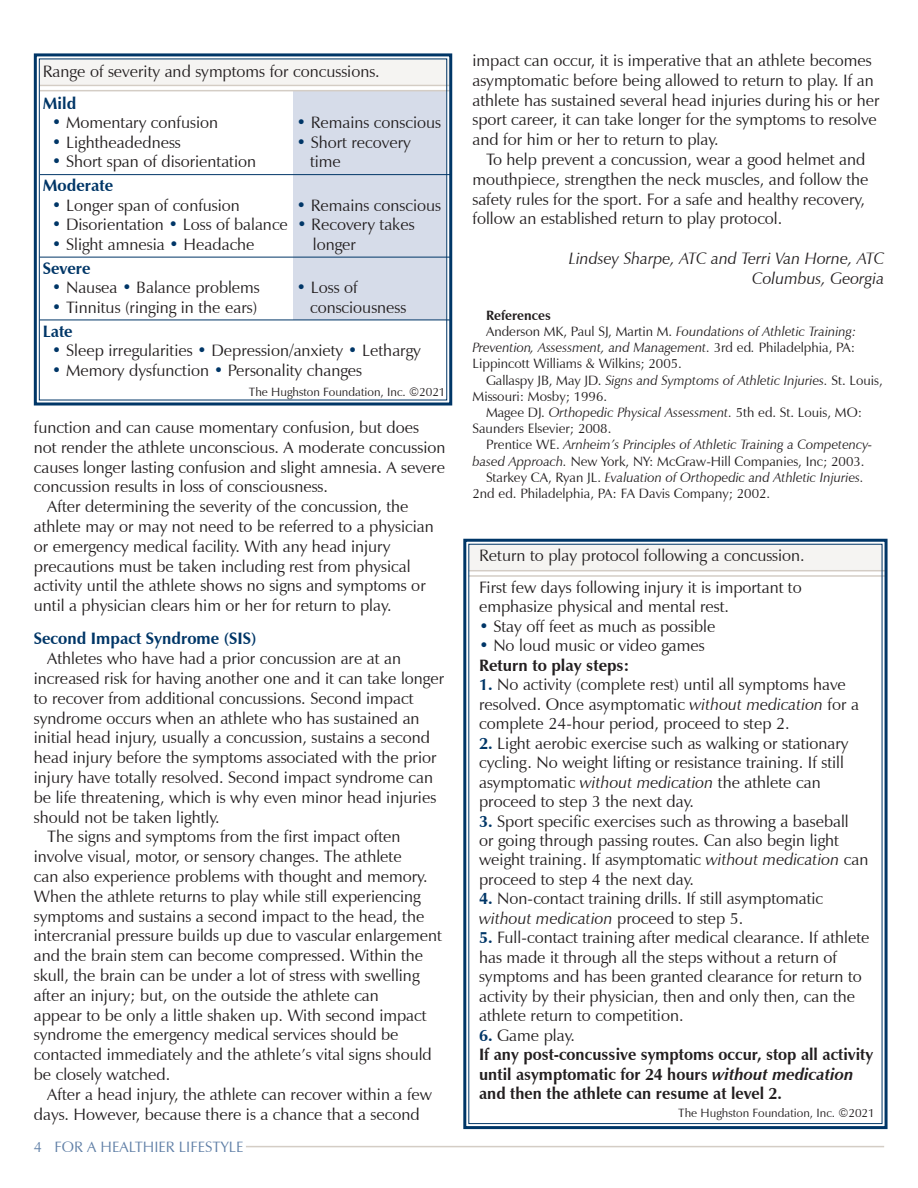
<style>
.page{position:relative;width:918px;height:1188px;background:#fff}
.page>*{position:absolute;margin:0;border:0;box-sizing:border-box;transform-origin:0 0}
.body{font:16.5px/19.8px "Zapf Humanist 601 BT";color:#231f20}
.labels{font:16.5px/19.5px "Zapf Humanist 601 BT";color:#231f20}
.labels-2{font:700 16.5px/19.5px "Zapf Humanist 601 BT";color:#231f20}
.author{font:italic 16.5px "Zapf Humanist 601 BT";color:#231f20}
.figures{font:16.5px "Zapf Humanist 601 BT";color:#231f20}
.par_heading{font:700 16.5px "Zapf Humanist 601 BT";color:#003667}
.labels-3{font:700 16.5px "Zapf Humanist 601 BT";color:#003667}
.t1{font:15px "Zapf Humanist 601 BT";color:#6180a7}
.reference{font:13.5px/16.2px "Zapf Humanist 601 BT";color:#231f20}
.reference-2{font:italic 13.5px/16.2px "Zapf Humanist 601 BT";color:#231f20}
.reference-3{font:700 13.5px "Zapf Humanist 601 BT";color:#231f20}
.copyright{font:12px "Zapf Humanist 601 BT";color:#231f20}
.s1{color:#003667}
.s2{font-style:italic}
.s3{font-style:normal}
.s4{font-weight:700;color:#003667}
</style>
<div class="page">
<svg style="left:33px;top:53px;width:420px;height:353px"></svg>
<hr style="left:40px;top:257px;width:411px;height:1px;background:#003667">
<hr style="left:40px;top:320px;width:411px;height:1px;background:#003667">
<svg style="left:463px;top:538px;width:425px;height:592px"></svg>
<hr style="left:246px;top:1146px;width:638px;height:1px;background:#d4cdc5">
<p class="labels" style="left:43px;top:62px;width:338px">Range of severity and symptoms for concussions.</p>
<p class="labels-3" style="left:43px;top:93px;width:35px">Mild</p>
<p class="labels" style="left:52px;top:113px;width:168px"><span class="s1">•</span> Momentary confusion</p>
<p class="labels" style="left:296px;top:113px;width:146px"><span class="s1">•</span> Remains conscious</p>
<p class="labels" style="left:52px;top:132px;width:131px"><span class="s1">•</span> Lightheadedness</p>
<p class="labels" style="left:296px;top:132px;width:116px"><span class="s1">•</span> Short recovery</p>
<p class="labels" style="left:52px;top:152px;width:206px"><span class="s1">•</span> Short span of disorientation</p>
<p class="labels" style="left:310px;top:152px;width:32px">time</p>
<p class="labels-3" style="left:43px;top:175px;width:72px">Moderate</p>
<p class="labels" style="left:52px;top:195px;width:190px"><span class="s1">•</span> Longer span of confusion</p>
<p class="labels" style="left:296px;top:195px;width:146px"><span class="s1">•</span> Remains conscious</p>
<p class="labels" style="left:52px;top:215px;width:364px"><span class="s1">•</span> Disorientation <span class="s1">•</span> Loss of balance <span class="s1">•</span> Recovery takes</p>
<p class="labels" style="left:52px;top:234px;width:204px"><span class="s1">•</span> Slight amnesia <span class="s1">•</span> Headache</p>
<p class="labels" style="left:313px;top:234px;width:45px">longer</p>
<p class="labels-3" style="left:43px;top:258px;width:49px">Severe</p>
<p class="labels" style="left:52px;top:278px;width:209px"><span class="s1">•</span> Nausea <span class="s1">•</span> Balance problems</p>
<p class="labels" style="left:296px;top:278px;width:63px"><span class="s1">•</span> Loss of</p>
<p class="labels" style="left:52px;top:297px;width:207px"><span class="s1">•</span> Tinnitus (ringing in the ears)</p>
<p class="labels" style="left:310px;top:297px;width:98px">consciousness</p>
<p class="labels-3" style="left:43px;top:321px;width:31px">Late</p>
<p class="labels" style="left:52px;top:341px;width:371px"><span class="s1">•</span> Sleep irregularities <span class="s1">•</span> Depression/anxiety <span class="s1">•</span> Lethargy</p>
<p class="labels" style="left:52px;top:360px;width:312px"><span class="s1">•</span> Memory dysfunction <span class="s1">•</span> Personality changes</p>
<p class="copyright" style="left:249px;top:384px;width:198px">The Hughston Foundation, Inc. ©2021</p>
<p class="body" style="left:34px;top:417px;width:413px">function and can cause momentary confusion, but does not render the athlete unconscious. A moderate concussion causes longer lasting confusion and slight amnesia. A severe concussion results in loss of consciousness.</p>
<p class="body" style="left:34px;top:497px;width:402px;text-indent:14px">After determining the severity of the concussion, the athlete may or may not need to be referred to a physician or emergency medical facility. With any head injury precautions must be taken including rest from physical activity until the athlete shows no signs and symptoms or until a physician clears him or her for return to play.</p>
<p class="par_heading" style="left:34px;top:629px;width:224px">Second Impact Syndrome (SIS)</p>
<p class="body" style="left:34px;top:649px;width:412px;text-indent:14px">Athletes who have had a prior concussion are at an increased risk for having another one and it can take longer to recover from additional concussions. Second impact syndrome occurs when an athlete who has sustained an initial head injury, usually a concussion, sustains a second head injury before the symptoms associated with the prior injury have totally resolved. Second impact syndrome can be life threatening, which is why even minor head injuries should not be taken lightly.</p>
<p class="body" style="left:34px;top:827px;width:410px;text-indent:14px">The signs and symptoms from the first impact often involve visual, motor, or sensory changes. The athlete<br>can also experience problems with thought and memory.<br>When the athlete returns to play while still experiencing symptoms and sustains a second impact to the head, the intercranial pressure builds up due to vascular enlargement and the brain stem can become compressed. Within the skull, the brain can be under a lot of stress with swelling after an injury; but, on the outside the athlete can<br>appear to be only a little shaken up. With second impact syndrome the emergency medical services should be contacted immediately and the athlete’s vital signs should be closely watched.</p>
<p class="body" style="left:34px;top:1084px;width:400px;text-indent:14px">After a head injury, the athlete can recover within a few days. However, because there is a chance that a second</p>
<p class="t1" style="left:34px;top:1137px;width:211px">4 FOR A HEALTHIER LIFESTYLE</p>
<p class="body" style="left:472px;top:50px;width:409px">impact can occur, it is imperative that an athlete becomes asymptomatic before being allowed to return to play. If an athlete has sustained several head injuries during his or her sport career, it can take longer for the symptoms to resolve and for him or her to return to play.</p>
<p class="body" style="left:472px;top:149px;width:398px;text-indent:14px">To help prevent a concussion, wear a good helmet and mouthpiece, strengthen the neck muscles, and follow the safety rules for the sport. For a safe and healthy recovery, follow an established return to play protocol.</p>
<p class="author" style="left:569px;top:248px;width:317px">Lindsey Sharpe, ATC and Terri Van Horne, ATC</p>
<p class="author" style="left:752px;top:268px;width:133px">Columbus, Georgia</p>
<p class="reference-3" style="left:486px;top:307px;width:66px">References</p>
<p class="reference" style="left:472px;top:323px;width:385px;text-align:justify;text-indent:14px">Anderson MK, Paul SJ, Martin M. <span class="s2">Foundations of Athletic Training:<br>Prevention, Assessment, and Management.</span> 3rd ed<span class="s2">.</span> Philadelphia, PA:<br>Lippincott Williams &amp; Wilkins; 2005.</p>
<p class="reference" style="left:472px;top:372px;width:412px;text-indent:14px">Gallaspy JB, May JD. <span class="s2">Signs and Symptoms of Athletic Injuries.</span> St. Louis,<br>Missouri: Mosby; 1996.</p>
<p class="reference" style="left:472px;top:404px;width:391px;text-indent:14px">Magee DJ. <span class="s2">Orthopedic Physical Assessment.</span> 5th ed. St. Louis, MO:<br>Saunders Elsevier; 2008.</p>
<p class="reference-2" style="left:472px;top:437px;width:401px;text-indent:14px"><span class="s3">Prentice WE.</span> Arnheim’s Principles of Athletic Training a Competency&shy;based Approach. <span class="s3">New York, NY: McGraw-Hill Companies, Inc; 2003.</span></p>
<p class="reference" style="left:472px;top:469px;width:393px;text-indent:14px">Starkey CA, Ryan JL. <span class="s2">Evaluation of Orthopedic and Athletic Injuries.<br></span>2nd ed. Philadelphia, PA: FA Davis Company; 2002.</p>
<p class="figures" style="left:479px;top:546px;width:327px">Return to play protocol following a concussion.</p>
<p class="labels" style="left:479px;top:577px;width:324px">First few days following injury it is important to emphasize physical and mental rest.</p>
<p class="labels" style="left:479px;top:616px;width:238px"><span class="s1">•</span> Stay off feet as much as possible</p>
<p class="labels" style="left:479px;top:636px;width:227px"><span class="s1">•</span> No loud music or video games</p>
<p class="labels-2" style="left:479px;top:655px;width:152px">Return to play steps:</p>
<p class="labels" style="left:479px;top:675px;width:381px"><span class="s4">1.</span> No activity (complete rest) until all symptoms have resolved. Once asymptomatic <span class="s2">without medication</span> for a complete 24-hour period, proceed to step 2.</p>
<p class="labels" style="left:479px;top:733px;width:371px"><span class="s4">2.</span> Light aerobic exercise such as walking or stationary cycling. No weight lifting or resistance training. If still asymptomatic <span class="s2">without medication</span> the athlete can proceed to step 3 the next day.</p>
<p class="labels" style="left:479px;top:811px;width:391px"><span class="s4">3.</span> Sport specific exercises such as throwing a baseball<br>or going through passing routes. Can also begin light weight training. If asymptomatic <span class="s2">without medication</span> can proceed to step 4 the next day.</p>
<p class="labels" style="left:479px;top:889px;width:346px"><span class="s4">4.</span> Non-contact training drills. If still asymptomatic <span class="s2">without medication</span> proceed to step 5.</p>
<p class="labels" style="left:479px;top:928px;width:392px"><span class="s4">5.</span> Full-contact training after medical clearance. If athlete has made it through all the steps without a return of symptoms and has been granted clearance for return to activity by their physician, then and only then, can the athlete return to competition.</p>
<p class="labels" style="left:479px;top:1025px;width:98px"><span class="s4">6.</span> Game play.</p>
<p class="labels-2" style="left:479px;top:1045px;width:396px">If any post-concussive symptoms occur, stop all activity until asymptomatic for 24 hours <span class="s2">without medication </span>and then the athlete can resume at level 2.</p>
<p class="copyright" style="left:678px;top:1105px;width:198px">The Hughston Foundation, Inc. ©2021</p>
</div>
